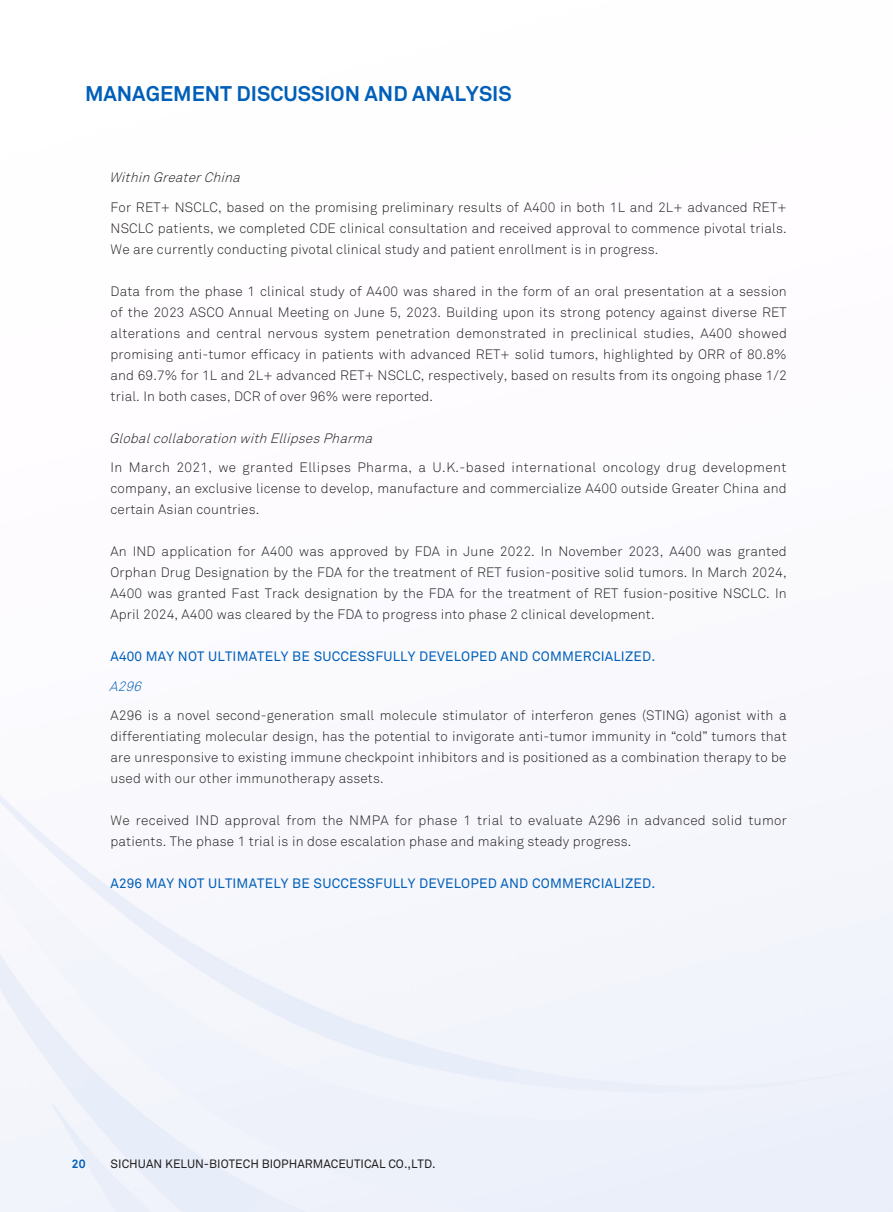
<style>
.page{position:relative;width:893px;height:1212px;background:#fff}
.page>*{position:absolute;margin:0;border:0;box-sizing:border-box;transform-origin:0 0}
.t1{font:700 21px "Akkurat Pro";color:#005fb9}
.t2{font:13.5px/21px "Akkurat Light Pro";letter-spacing:.01em;color:#231f20;text-align:justify}
.t3{font:13.5px "Akkurat Pro";letter-spacing:.015em;color:#005fb9}
.t4{font:italic 13.5px "Akkurat Light Pro";color:#231f20}
.t5{font:italic 13.5px "Akkurat Light Pro";color:#005fb9}
.t6{font:12px "Akkurat Pro";color:#231f20}
.t7{font:700 12px "Akkurat Pro";color:#005fb9}
</style>
<div class="page">
<h1 class="t1" style="left:85px;top:81px;width:428px">MANAGEMENT DISCUSSION AND ANALYSIS</h1>
<p class="t4" style="left:109px;top:169px;width:136px">Within GreaterChina</p>
<p class="t2" style="left:111px;top:197px;width:678px">For RET+ NSCLC, based on the promising preliminary results of A400 in both 1L and 2L+ advanced RET+ NSCLC patients, we completed CDE clinical consultation and received approval to commence pivotal trials.<br>We are currently conducting pivotal clinical study and patient enrollment is in progress.</p>
<p class="t2" style="left:111px;top:281px;width:678px">Data from the phase 1 clinical study of A400 was shared in the form of an oral presentation at a session of the 2023 ASCO Annual Meeting on June 5, 2023. Building upon its strong potency against diverse RET alterations and central nervous system penetration demonstrated in preclinical studies, A400 showed promising anti-tumor efficacy in patients with advanced RET+ solid tumors, highlighted by ORR of 80.8% and 69.7% for 1L and 2L+ advanced RET+ NSCLC, respectively, based on results from its ongoing phase 1/2 trial. In both cases, DCR of over 96% were reported.</p>
<p class="t4" style="left:109px;top:430px;width:269px">Globalcollaboration with EllipsesPharma</p>
<p class="t2" style="left:111px;top:457px;width:678px">In March 2021, we granted Ellipses Pharma, a U.K.-based international oncology drug development company, an exclusive license to develop, manufacture and commercialize A400 outside Greater China and certain Asian countries.</p>
<p class="t2" style="left:111px;top:541px;width:678px">An IND application for A400 was approved by FDA in June 2022. In November 2023, A400 was granted Orphan Drug Designation by the FDA for the treatment of RET fusion-positive solid tumors. In March 2024, A400 was granted Fast Track designation by the FDA for the treatment of RET fusion-positive NSCLC. In April 2024, A400 was cleared by the FDA to progress into phase 2 clinical development.</p>
<p class="t3" style="left:111px;top:649px;width:546px">A400 MAY NOT ULTIMATELY BE SUCCESSFULLY DEVELOPED AND COMMERCIALIZED.</p>
<p class="t5" style="left:109px;top:678px;width:38px">A296</p>
<p class="t2" style="left:111px;top:705px;width:678px">A296 is a novel second-generation small molecule stimulator of interferon genes (STING) agonist with a differentiating molecular design, has the potential to invigorate anti-tumor immunity in “cold” tumors that are unresponsive to existing immune checkpoint inhibitors and is positioned as a combination therapy to be used with our other immunotherapy assets.</p>
<p class="t2" style="left:111px;top:810px;width:678px">We received IND approval from the NMPA for phase 1 trial to evaluate A296 in advanced solid tumor patients. The phase 1 trial is in dose escalation phase and making steady progress.</p>
<p class="t3" style="left:111px;top:876px;width:546px">A296 MAY NOT ULTIMATELY BE SUCCESSFULLY DEVELOPED AND COMMERCIALIZED.</p>
<p class="t7" style="left:72px;top:1156px;width:15px">20</p>
<p class="t6" style="left:111px;top:1157px;width:327px">SICHUAN KELUN-BIOTECH BIOPHARMACEUTICAL CO.,LTD.</p>
</div>
